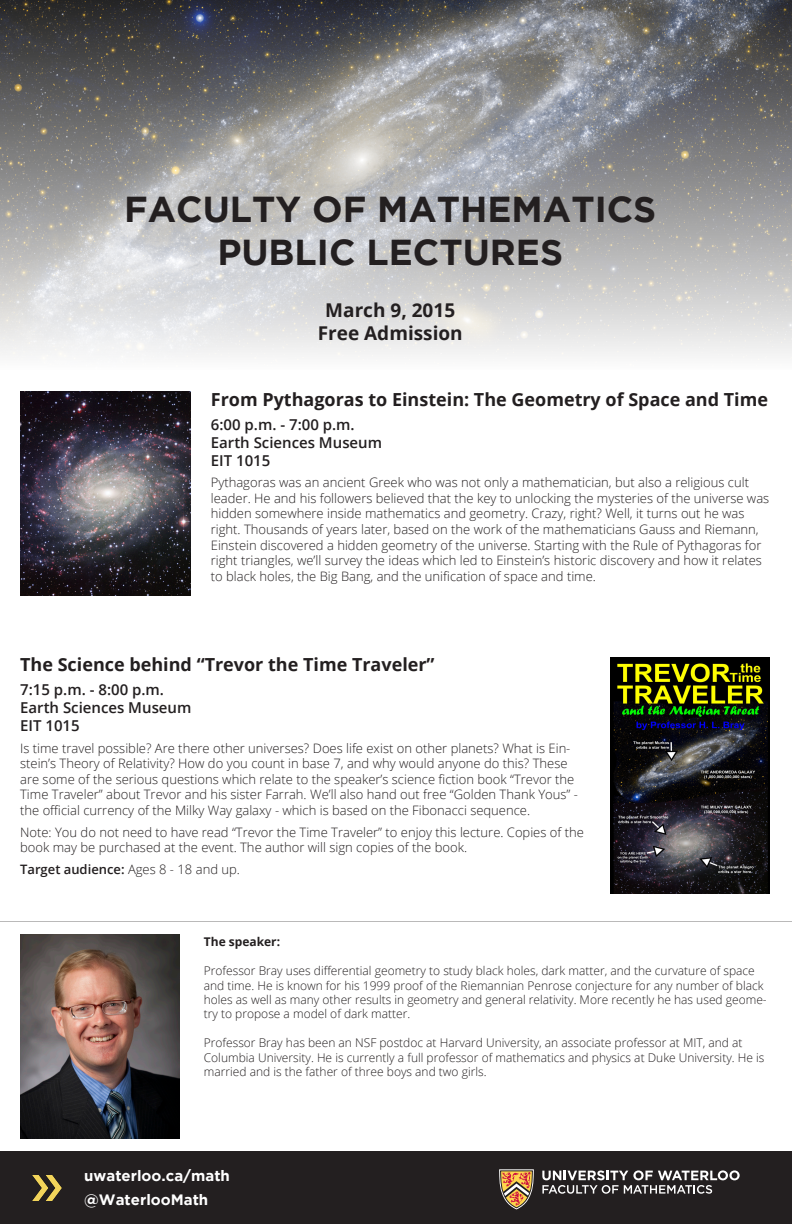
<style>
.page{position:relative;width:792px;height:1224px;background:#fff}
.page>*{position:absolute;margin:0;border:0;box-sizing:border-box;transform-origin:0 0}
.t1{font:700 36px "Gotham";color:#231f20}
.t2{font:700 19px "Open Sans";color:#231f20}
.t3{font:700 18px "Open Sans";color:#231f20}
.t4{font:600 15px "Open Sans";color:#231f20}
.t5{font:700 15px "Gotham";color:#fff}
.t6{font:300 13px/15.6px "Open Sans";color:#231f20}
.t7{font:600 13px "Open Sans";color:#231f20}
.t8{font:300 12px/14.4px "Open Sans";color:#231f20}
.t9{font:700 12px "Open Sans";color:#231f20}
.s1{font-weight:300}
</style>
<div class="page">
<img style="left:0;top:0;width:792px;height:356px">
<div style="left:0;top:1152px;width:792px;height:72px;background:#231f20"></div>
<svg style="left:542px;top:1170px;width:198px;height:24px"></svg>
<svg style="left:499px;top:1169px;width:35px;height:40px"></svg>
<img style="left:20px;top:392px;width:170px;height:204px">
<img style="left:610px;top:657px;width:160px;height:237px">
<hr style="left:0;top:921px;width:792px;height:1px;background:#231f20">
<img style="left:20px;top:934px;width:160px;height:204px">
<img style="left:33px;top:1175px;width:29px;height:26px">
<p class="t1" style="left:124px;top:188px;width:534px">FACULTY OF MATHEMATICS</p>
<p class="t1" style="left:217px;top:231px;width:347px">PUBLIC LECTURES</p>
<p class="t2" style="left:325px;top:296px;width:131px">March 9, 2015</p>
<p class="t2" style="left:318px;top:319px;width:146px">Free Admission</p>
<p class="t3" style="left:211px;top:386px;width:559px">From Pythagoras to Einstein: The Geometry of Space and Time</p>
<p class="t4" style="left:211px;top:414px;width:145px">6:00 p.m. - 7:00 p.m.</p>
<p class="t4" style="left:211px;top:432px;width:173px">Earth Sciences Museum</p>
<p class="t4" style="left:211px;top:450px;width:61px">EIT 1015</p>
<p class="t6" style="left:211px;top:474px;width:560px">Pythagoras was an ancient Greek who was not only a mathematician, but also a religious cult leader. He and his followers believed that the key to unlocking the mysteries of the universe was hidden somewhere inside mathematics and geometry. Crazy, right? Well, it turns out he was right. Thousands of years later, based on the work of the mathematicians Gauss and Riemann, Einstein discovered a hidden geometry of the universe. Starting with the Rule of Pythagoras for right triangles, we’ll survey the ideas which led to Einstein’s historic discovery and how it relates to black holes, the Big Bang, and the unification of space and time.</p>
<p class="t3" style="left:20px;top:652px;width:416px">The Science behind “Trevor the Time Traveler”</p>
<p class="t4" style="left:20px;top:679px;width:145px">7:15 p.m. - 8:00 p.m.</p>
<p class="t4" style="left:20px;top:697px;width:173px">Earth Sciences Museum</p>
<p class="t4" style="left:20px;top:715px;width:61px">EIT 1015</p>
<p class="t6" style="left:20px;top:740px;width:559px">Is time travel possible? Are there other universes? Does life exist on other planets? What is Ein&shy;stein’s Theory of Relativity? How do you count in base 7, and why would anyone do this? These are some of the serious questions which relate to the speaker’s science fiction book “Trevor the Time Traveler” about Trevor and his sister Farrah. We’ll also hand out free “Golden Thank Yous” - the official currency of the Milky Way galaxy - which is based on the Fibonacci sequence.</p>
<p class="t6" style="left:20px;top:824px;width:565px">Note: You do not need to have read “Trevor the Time Traveler” to enjoy this lecture. Copies of the book may be purchased at the event. The author will sign copies of the book.</p>
<p class="t7" style="left:20px;top:860px;width:221px">Target audience: <span class="s1">Ages 8 - 18 and up.</span></p>
<p class="t9" style="left:204px;top:934px;width:78px">The speaker:</p>
<p class="t8" style="left:204px;top:963px;width:564px">Professor Bray uses differential geometry to study black holes, dark matter, and the curvature of space and time. He is known for his 1999 proof of the Riemannian Penrose conjecture for any number of black holes as well as many other results in geometry and general relativity. More recently he has used geome&shy;try to propose a model of dark matter.</p>
<p class="t8" style="left:204px;top:1035px;width:562px">Professor Bray has been an NSF postdoc at Harvard University, an associate professor at MIT, and at<br>Columbia University. He is currently a full professor of mathematics and physics at Duke University. He is married and is the father of three boys and two girls.</p>
<p class="t5" style="left:84px;top:1167px;width:147px">uwaterloo.ca/math</p>
<p class="t5" style="left:84px;top:1191px;width:126px">@WaterlooMath</p>
</div>
